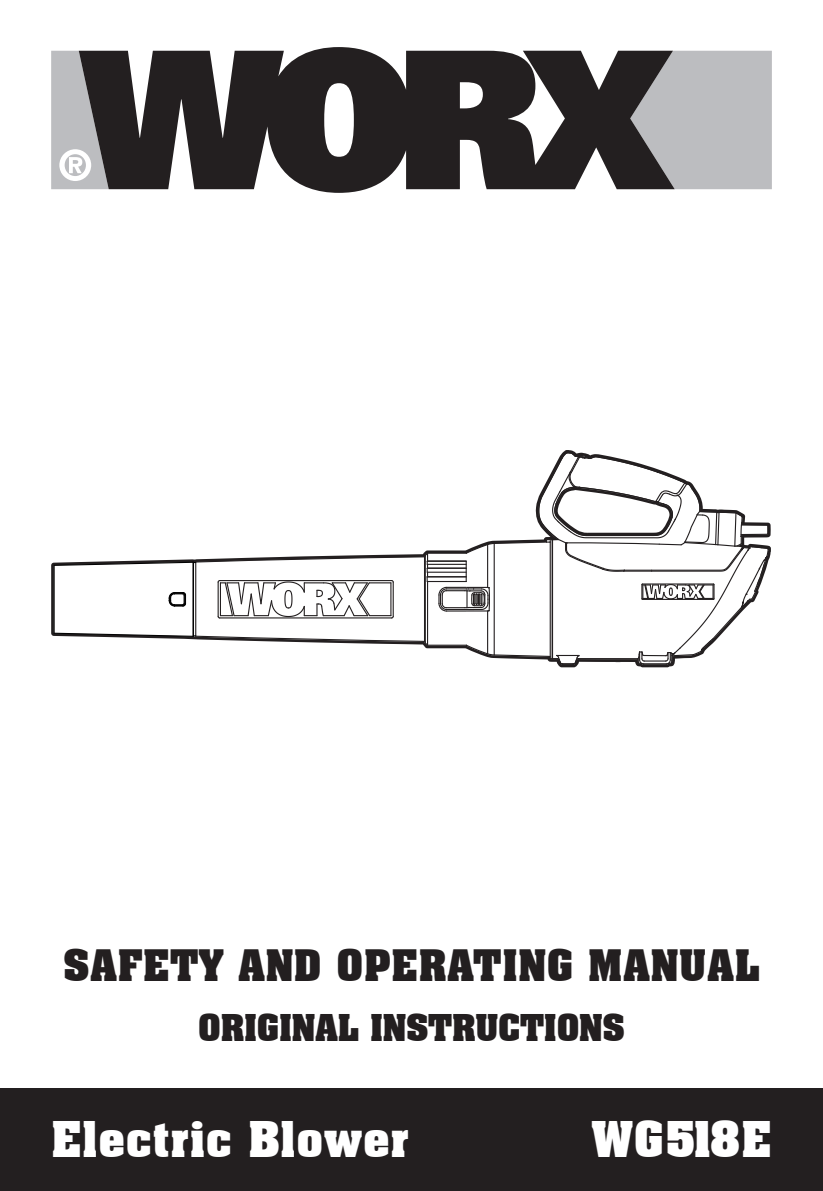
<style>
.page{position:relative;width:823px;height:1191px;background:#fff}
.page>*{position:absolute;margin:0;border:0;box-sizing:border-box;transform-origin:0 0}
.t1{font:700 48px "Aachen BT";color:#fff}
.t2{font:700 42.2px "Aachen BT";color:#231f20}
.t3{font:700 36px "Aachen BT";letter-spacing:-.025em;color:#231f20}
</style>
<div class="page">
<div style="left:0;top:1089px;width:822px;height:102px;background:#231f20"></div>
<hr style="left:195px;top:562px;width:1px;height:74px;background:#231f20">
<hr style="left:427px;top:644px;width:39px;height:2px;background:#231f20">
<hr style="left:427px;top:581px;width:39px;height:1px;background:#231f20">
<hr style="left:427px;top:576px;width:39px;height:1px;background:#231f20">
<hr style="left:427px;top:571px;width:39px;height:2px;background:#231f20">
<hr style="left:427px;top:568px;width:39px;height:1px;background:#231f20">
<hr style="left:427px;top:567px;width:39px;height:1px;background:#231f20">
<hr style="left:427px;top:564px;width:39px;height:1px;background:#231f20">
<hr style="left:427px;top:561px;width:39px;height:1px;background:#231f20">
<hr style="left:427px;top:560px;width:39px;height:1px;background:#231f20">
<hr style="left:427px;top:581px;width:1px;height:64px;background:#231f20">
<hr style="left:427px;top:552px;width:39px;height:2px;background:#231f20">
<hr style="left:423px;top:557px;width:2px;height:84px;background:#231f20">
<svg style="left:437px;top:451px;width:332px;height:214px"></svg>
<hr style="left:54px;top:565px;width:1px;height:68px;background:#030303">
<hr style="left:192px;top:562px;width:1px;height:74px;background:#030303">
<hr style="left:193px;top:562px;width:1px;height:74px;background:#030303">
<svg style="left:53px;top:632px;width:376px;height:15px"></svg>
<svg style="left:53px;top:551px;width:376px;height:68px"></svg>
<div style="left:674px;top:51px;width:97px;height:138px;background:#bcbdc0"></div>
<svg style="left:79px;top:47px;width:595px;height:146px;fill:#231f20"></svg>
<svg style="left:51px;top:51px;width:58px;height:138px;background:#9a9a9c"></svg>
<p class="t2" style="left:63px;top:939px;width:698px">SAFETY AND OPERATING MANUAL</p>
<p class="t3" style="left:198px;top:1005px;width:428px">ORIGINAL INSTRUCTIONS</p>
<p class="t1" style="left:51px;top:1109px;width:359px">Electric Blower</p>
<p class="t1" style="left:590px;top:1109px;width:182px">WG518E</p>
</div>
